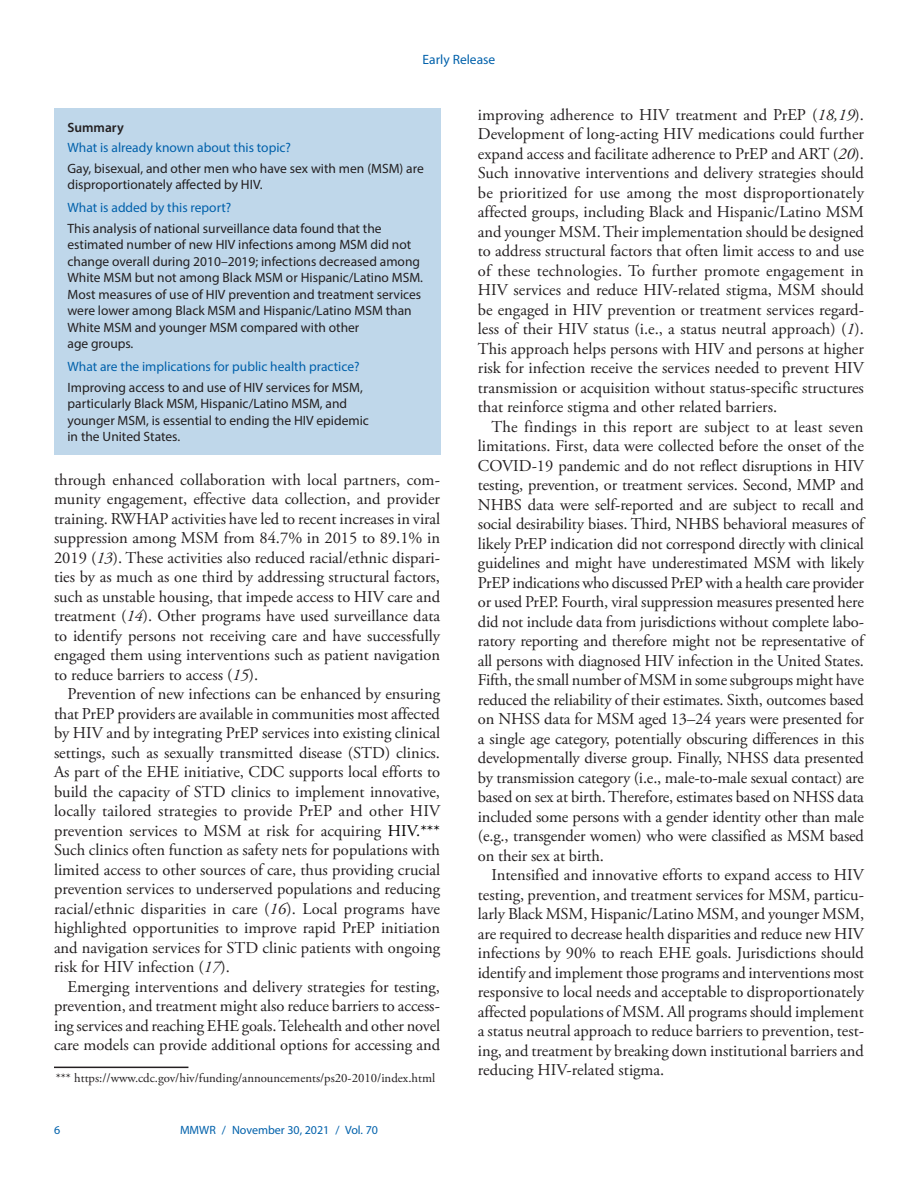
<style>
.page{position:relative;width:918px;height:1188px;background:#fff}
.page>*{position:absolute;margin:0;border:0;box-sizing:border-box;transform-origin:0 0}
.Paragraph{font:16.5px/19.5px "Adobe Garamond Pro";color:#231f20;text-align:justify}
.Summary_Box_Text{font:13.5px/16.5px "Myriad Pro";color:#231f20}
.Summary_Box_Heading{font:13.5px "Myriad Pro";color:#0161ab}
.Summary_Box_Ttile{font:600 13.5px "Myriad Pro";color:#231f20}
.footnote_w_rule_text{font:12.75px "Adobe Garamond Pro";color:#231f20}
.t1{font:12px "Myriad Pro";color:#0161ab}
.s1{font-style:italic}
.s2{color:#000}
</style>
<div class="page">
<hr style="left:54px;top:1067px;width:134px;height:1px;background:#231f20">
<div style="left:54px;top:108px;width:386px;height:347px;background:#bfd7ea"></div>
<p class="Summary_Box_Heading" style="left:423px;top:51px;width:74px">Early Release</p>
<h1 class="Summary_Box_Ttile" style="left:68px;top:119px;width:58px">Summary</h1>
<h1 class="Summary_Box_Heading" style="left:68px;top:139px;width:225px">What is already known about this topic?</h1>
<p class="Summary_Box_Text" style="left:68px;top:160px;width:358px">Gay, bisexual, and other men who have sex with men (MSM) are disproportionately affected by HIV.</p>
<h1 class="Summary_Box_Heading" style="left:68px;top:199px;width:165px">What is added by this report?</h1>
<p class="Summary_Box_Text" style="left:68px;top:220px;width:357px">This analysis of national surveillance data found that the estimated number of new HIV infections among MSM did not change overall during 2010–2019; infections decreased among White MSM but not among Black MSM or Hispanic/Latino MSM.<br>Most measures of use of HIV prevention and treatment services were lower among Black MSM and Hispanic/Latino MSM than White MSM and younger MSM compared with other<br>age groups.</p>
<h1 class="Summary_Box_Heading" style="left:68px;top:358px;width:294px">What are the implications for public health practice?</h1>
<p class="Summary_Box_Text" style="left:68px;top:379px;width:303px">Improving access to and use of HIV services for MSM, particularly Black MSM, Hispanic/Latino MSM, and younger MSM, is essential to ending the HIV epidemic in the United States.</p>
<p class="Paragraph" style="left:54px;top:470px;width:388px">through enhanced collaboration with local partners, com&shy;munity engagement, effective data collection, and provider training. RWHAP activities have led to recent increases in viral suppression among MSM from 84.7% in 2015 to 89.1% in 2019 (<span class="s1">13</span>). These activities also reduced racial/ethnic dispari&shy;ties by as much as one third by addressing structural factors, such as unstable housing, that impede access to HIV care and treatment (<span class="s1">14</span>). Other programs have used surveillance data to identify persons not receiving care and have successfully engaged them using interventions such as patient navigation to reduce barriers to access (<span class="s1">15</span>).</p>
<p class="Paragraph" style="left:54px;top:685px;width:388px;text-indent:14px">Prevention of new infections can be enhanced by ensuring that PrEP providers are available in communities most affected by HIV and by integrating PrEP services into existing clinical settings, such as sexually transmitted disease (STD) clinics.<br>As part of the EHE initiative, CDC supports local efforts to build the capacity of STD clinics to implement innovative, locally tailored strategies to provide PrEP and other HIV prevention services to MSM at risk for acquiring <span class="s2">HIV.*** </span>Such clinics often function as safety nets for populations with limited access to other sources of care, thus providing crucial prevention services to underserved populations and reducing racial/ethnic disparities in care (<span class="s1">16</span>). Local programs have highlighted opportunities to improve rapid PrEP initiation and navigation services for STD clinic patients with ongoing risk for HIV infection (<span class="s1">17</span>).</p>
<p class="Paragraph" style="left:54px;top:977px;width:388px;text-indent:14px">Emerging interventions and delivery strategies for testing, prevention, and treatment might also reduce barriers to access&shy;ing services and reaching EHE goals. Telehealth and other novel care models can provide additional options for accessing and</p>
<p class="footnote_w_rule_text" style="left:56px;top:1070px;width:381px">*** https://www.cdc.gov/hiv/funding/announcements/ps20-2010/index.html</p>
<p class="t1" style="left:54px;top:1123px;width:8px">6</p>
<p class="t1" style="left:180px;top:1123px;width:199px">MMWR / November 30, 2021 / Vol. 70</p>
<p class="Paragraph" style="left:478px;top:106px;width:388px">improving adherence to HIV treatment and PrEP (<span class="s1">18,19</span>).<br>Development of long-acting HIV medications could further expand access and facilitate adherence to PrEP and ART (<span class="s1">20</span>).<br>Such innovative interventions and delivery strategies should be prioritized for use among the most disproportionately affected groups, including Black and Hispanic/Latino MSM and younger MSM. Their implementation should be designed to address structural factors that often limit access to and use of these technologies. To further promote engagement in HIV services and reduce HIV-related stigma, MSM should be engaged in HIV prevention or treatment services regard&shy;less of their HIV status (i.e., a status neutral approach) (<span class="s1">1</span>).<br>This approach helps persons with HIV and persons at higher risk for infection receive the services needed to prevent HIV transmission or acquisition without status-specific structures that reinforce stigma and other related barriers.</p>
<p class="Paragraph" style="left:478px;top:418px;width:388px;text-indent:14px">The findings in this report are subject to at least seven limitations. First, data were collected before the onset of the COVID-19 pandemic and do not reflect disruptions in HIV testing, prevention, or treatment services. Second, MMP and NHBS data were self-reported and are subject to recall and social desirability biases. Third, NHBS behavioral measures of likely PrEP indication did not correspond directly with clinical guidelines and might have underestimated MSM with likely PrEP indications who discussed PrEP with a health care provider or used PrEP. Fourth, viral suppression measures presented here did not include data from jurisdictions without complete labo&shy;ratory reporting and therefore might not be representative of all persons with diagnosed HIV infection in the United States.<br>Fifth, the small number of MSM in some subgroups might have reduced the reliability of their estimates. Sixth, outcomes based on NHSS data for MSM aged 13–24 years were presented for a single age category, potentially obscuring differences in this developmentally diverse group. Finally, NHSS data presented by transmission category (i.e., male-to-male sexual contact) are based on sex at birth. Therefore, estimates based on NHSS data included some persons with a gender identity other than male (e.g., transgender women) who were classified as MSM based on their sex at birth.</p>
<p class="Paragraph" style="left:478px;top:866px;width:388px;text-indent:14px">Intensified and innovative efforts to expand access to HIV testing, prevention, and treatment services for MSM, particu&shy;larly Black MSM, Hispanic/Latino MSM, and younger MSM, are required to decrease health disparities and reduce new HIV infections by 90% to reach EHE goals. Jurisdictions should identify and implement those programs and interventions most responsive to local needs and acceptable to disproportionately affected populations of MSM. All programs should implement a status neutral approach to reduce barriers to prevention, test&shy;ing, and treatment by breaking down institutional barriers and reducing HIV-related stigma.</p>
</div>
